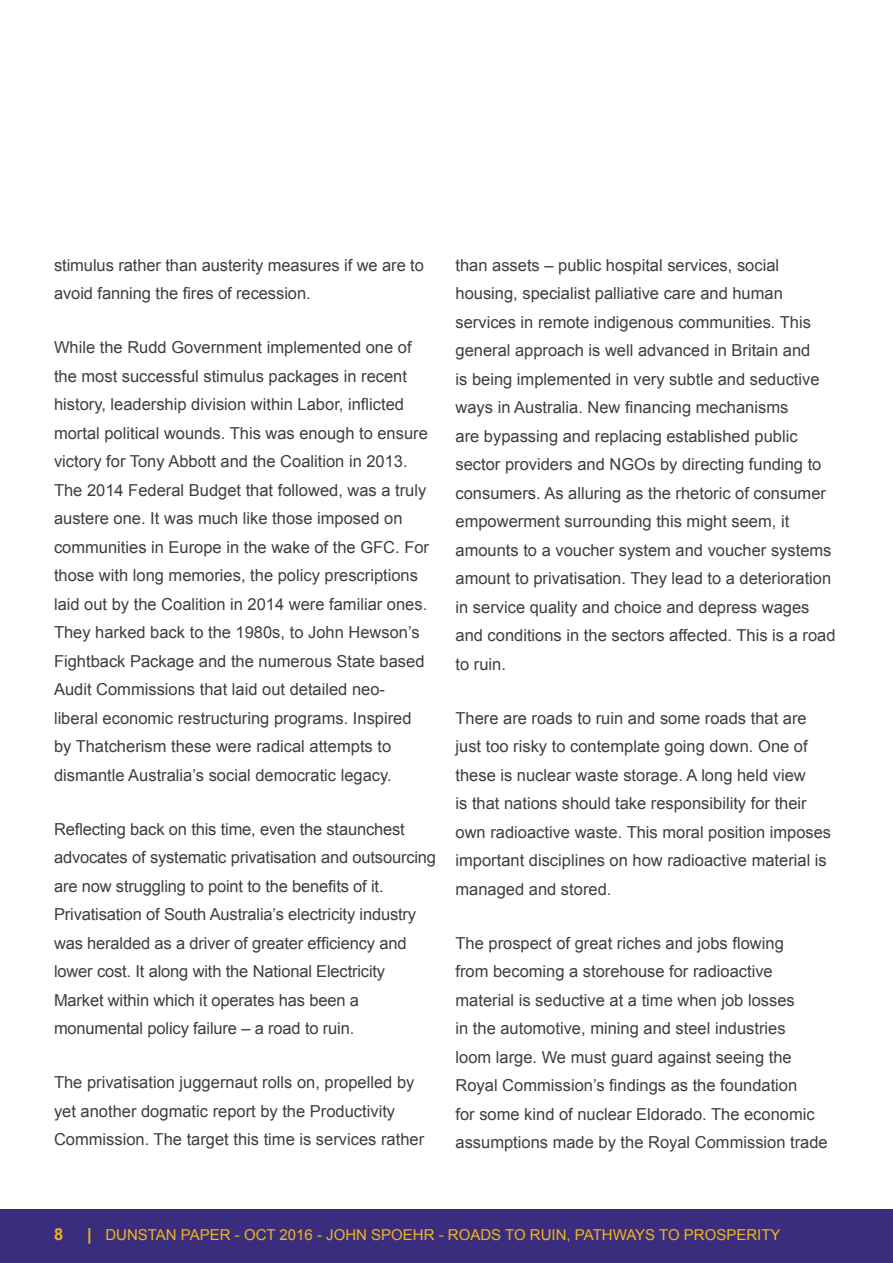
<style>
.page{position:relative;width:893px;height:1263px;background:#fff}
.page>*{position:absolute;margin:0;border:0;box-sizing:border-box;transform-origin:0 0}
.Body{font:16.5px/28.5px "Arial";color:#3e3e3f}
.t1{font:700 16.5px "Arial";color:#f0b51c}
.t2{font:15px "Arial";color:#f0b51c}
.s1{font-weight:700;font-size:16.5px}
</style>
<div class="page">
<div style="left:0;top:1209px;width:893px;height:54px;background:#3a2d7d"></div>
<p class="Body" style="left:54px;top:251px;width:371px">stimulus rather than austerity measures if we are to avoid fanning the fires of recession.</p>
<p class="Body" style="left:54px;top:333px;width:377px">While the Rudd Government implemented one of the most successful stimulus packages in recent history, leadership division within Labor, inflicted mortal political wounds. This was enough to ensure victory for Tony Abbott and the Coalition in 2013.<br>The 2014 Federal Budget that followed, was a truly austere one. It was much like those imposed on communities in Europe in the wake of the GFC. For those with long memories, the policy prescriptions laid out by the Coalition in 2014 were familiar ones.<br>They harked back to the 1980s, to John Hewson’s Fightback Package and the numerous State based Audit Commissions that laid out detailed neo&shy;liberal economic restructuring programs. Inspired by Thatcherism these were radical attempts to dismantle Australia’s social democratic legacy.</p>
<p class="Body" style="left:54px;top:815px;width:384px">Reflecting back on this time, even the staunchest advocates of systematic privatisation and outsourcing are now struggling to point to the benefits of it.<br>Privatisation of South Australia’s electricity industry was heralded as a driver of greater efficiency and lower cost. It along with the National Electricity Market within which it operates has been a monumental policy failure – a road to ruin.</p>
<p class="Body" style="left:54px;top:1068px;width:372px">The privatisation juggernaut rolls on, propelled by yet another dogmatic report by the Productivity<br>Commission. The target this time is services rather</p>
<p class="Body" style="left:455px;top:251px;width:382px">than assets – public hospital services, social housing, specialist palliative care and human services in remote indigenous communities. This general approach is well advanced in Britain and<br>is being implemented in very subtle and seductive ways in Australia. New financing mechanisms<br>are bypassing and replacing established public sector providers and NGOs by directing funding to consumers. As alluring as the rhetoric of consumer empowerment surrounding this might seem, it amounts to a voucher system and voucher systems amount to privatisation. They lead to a deterioration in service quality and choice and depress wages and conditions in the sectors affected. This is a road to ruin.</p>
<p class="Body" style="left:455px;top:704px;width:377px">There are roads to ruin and some roads that are just too risky to contemplate going down. One of these is nuclear waste storage. A long held view<br>is that nations should take responsibility for their own radioactive waste. This moral position imposes important disciplines on how radioactive material is managed and stored.</p>
<p class="Body" style="left:455px;top:929px;width:374px">The prospect of great riches and jobs flowing<br>from becoming a storehouse for radioactive material is seductive at a time when job losses<br>in the automotive, mining and steel industries<br>loom large. We must guard against seeing the Royal Commission’s findings as the foundation<br>for some kind of nuclear Eldorado. The economic assumptions made by the Royal Commission trade</p>
<p class="t1" style="left:54px;top:1223px;width:11px">8</p>
<p class="t2" style="left:87px;top:1225px;width:695px"><span class="s1">|</span> DUNSTAN PAPER - OCT 2016 - JOHN SPOEHR - ROADS TO RUIN, PATHWAYS TO PROSPERITY</p>
</div>
